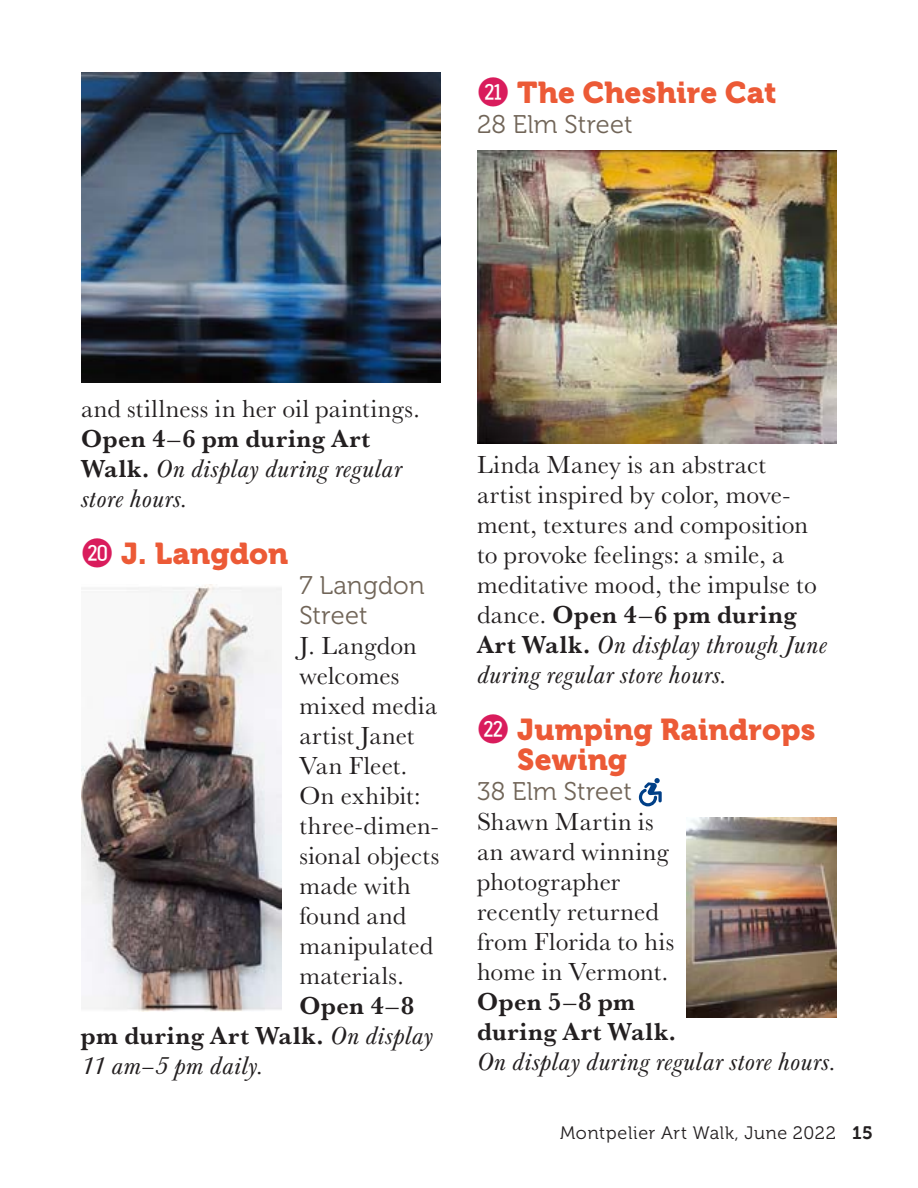
<style>
.page{position:relative;width:918px;height:1188px;background:#fff}
.page>*{position:absolute;margin:0;border:0;box-sizing:border-box;transform-origin:0 0}
.venue{font:30px/30px "Museo 900";letter-spacing:.005em;color:#ec5a36}
.body{font:25.5px/30px "Baskerville URW";letter-spacing:.01em;color:#231f20}
.body-2{font:italic 25.5px/30px "Baskerville URW";letter-spacing:.015em;color:#231f20}
.address{font:25.5px/30px "Museo 300";letter-spacing:.005em;color:#716558}
.body-3{font:700 25.5px "Baskerville URW";letter-spacing:.03em;color:#231f20}
.t1{font:18px "Museo 300";letter-spacing:.035em;color:#231f20}
.s1{font-family:"Fyra Numeric Circle Closed";font-size:39px;color:#d91c5c}
.s2{font-style:normal}
.s3{font-weight:700;font-style:normal}
.s4{font-weight:400;font-style:italic}
.s5{font-weight:700}
.s6{font-style:italic}
.s7{font-family:"Museo 700"}
</style>
<div class="page">
<svg style="left:639px;top:778px;width:23px;height:28px"></svg>
<img style="left:81px;top:72px;width:360px;height:310px">
<img style="left:477px;top:150px;width:360px;height:293px">
<img style="left:81px;top:585px;width:200px;height:427px">
<img style="left:687px;top:817px;width:150px;height:201px">
<p class="venue" style="left:477px;top:78px;width:301px"><span class="s1">s</span> The Cheshire Cat</p>
<p class="address" style="left:477px;top:110px;width:157px">28 Elm Street</p>
<p class="body-2" style="left:81px;top:395px;width:340px"><span class="s2">and stillness in her oil paintings.<br></span><span class="s3">Open 4–6 pm during Art<br>Walk.</span> On display during regular store hours.</p>
<p class="venue" style="left:81px;top:539px;width:209px"><span class="s1">a</span> J. Langdon</p>
<p class="address" style="left:299px;top:571px;width:127px">7 Langdon<br>Street</p>
<p class="body" style="left:299px;top:630px;width:119px">J. Langdon</p>
<p class="body" style="left:299px;top:660px;width:102px">welcomes</p>
<p class="body" style="left:299px;top:690px;width:139px">mixed media</p>
<p class="body" style="left:299px;top:720px;width:116px">artist Janet</p>
<p class="body" style="left:299px;top:750px;width:109px">Van Fleet.</p>
<p class="body" style="left:299px;top:780px;width:123px">On exhibit:</p>
<p class="body" style="left:299px;top:810px;width:141px">three-dimen-</p>
<p class="body" style="left:299px;top:840px;width:141px">sional objects</p>
<p class="body" style="left:299px;top:870px;width:113px">made with</p>
<p class="body" style="left:299px;top:900px;width:108px">found and</p>
<p class="body" style="left:299px;top:930px;width:135px">manipulated</p>
<p class="body" style="left:299px;top:960px;width:106px">materials.</p>
<p class="body-3" style="left:299px;top:987px;width:116px">Open 4–8</p>
<p class="body-3" style="left:81px;top:1017px;width:354px">pm during Art Walk. <span class="s4">On display</span></p>
<p class="body-2" style="left:81px;top:1052px;width:183px">11 am–5 pm daily.</p>
<p class="body" style="left:477px;top:449px;width:352px">Linda Maney is an abstract<br>artist inspired by color, move&shy;ment, textures and composition to provoke feelings: a smile, a meditative mood, the impulse to dance. <span class="s5">Open 4–6 pm during<br>Art Walk.</span> <span class="s6">On display through June during regular store hours.</span></p>
<p class="venue" style="left:517px;top:715px;width:300px;text-indent:-40px"><span class="s1">d</span> Jumping Raindrops<br>Sewing</p>
<p class="address" style="left:477px;top:777px;width:156px">38 Elm Street</p>
<p class="body" style="left:477px;top:806px;width:360px">Shawn Martin is<br>an award winning<br>photographer<br>recently returned<br>from Florida to his<br>home in Vermont.<br><span class="s5">Open 5–8 pm<br>during Art Walk.<br></span><span class="s6">On display during regular store hours.</span></p>
<p class="t1" style="left:560px;top:1123px;width:314px">Montpelier Art Walk, June 2022 <span class="s7">15</span></p>
</div>
